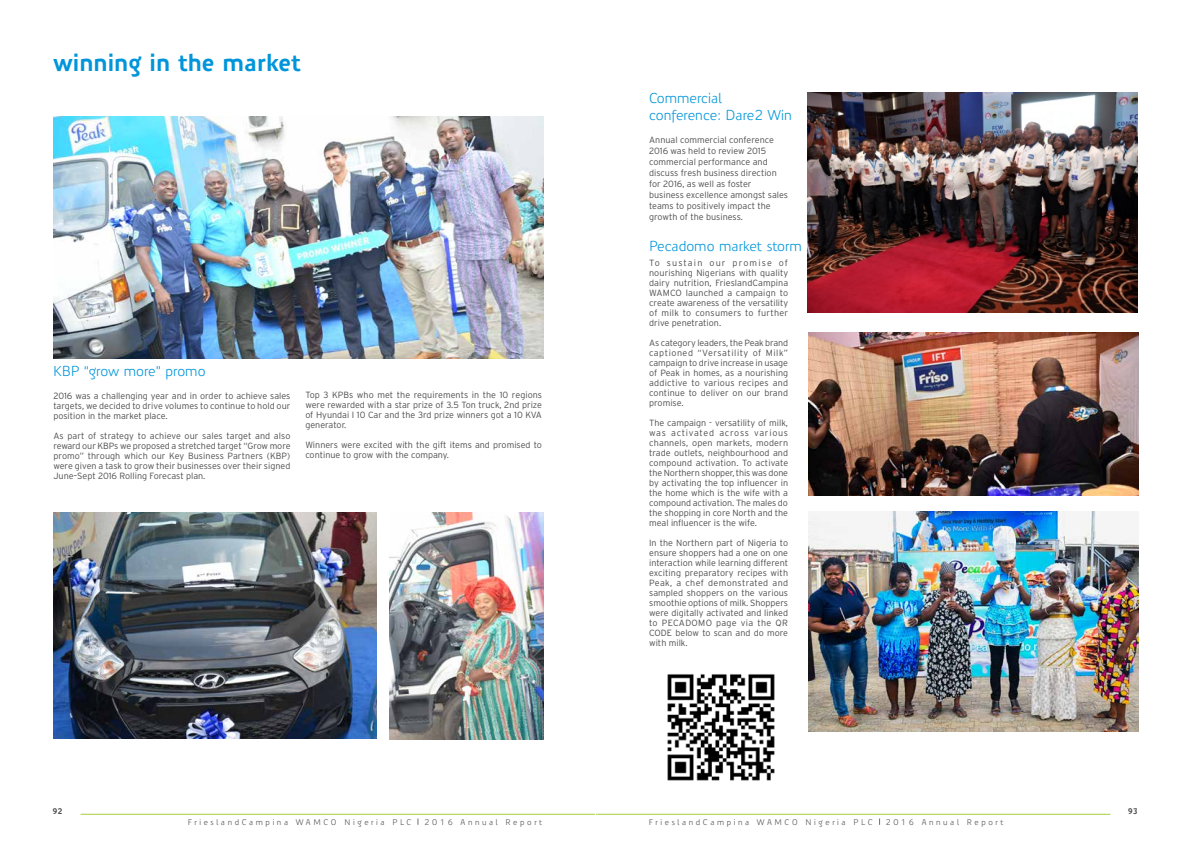
<style>
.page{position:relative;width:1191px;height:842px;background:#fff}
.page>*{position:absolute;margin:0;border:0;box-sizing:border-box;transform-origin:0 0}
.t1{font:700 24px "Precious Sans";color:#0095da}
.t2{font:14px/16.8px "Precious Sans";color:#0095da}
.t3{font:300 9px/10px "Interstate";color:#4d4d4d;text-align:justify}
.t4{font:8px "Precious Sans";color:#4d4d4d}
.t5{font:700 8px "Precious Sans";color:#4d4d4d}
</style>
<div class="page">
<hr style="left:81px;top:814px;width:514px;height:1px;background:#a6ce39">
<hr style="left:596px;top:814px;width:514px;height:1px;background:#a6ce39">
<img style="left:667px;top:674px;width:108px;height:107px">
<img style="left:53px;top:513px;width:323px;height:225px">
<img style="left:53px;top:117px;width:490px;height:241px">
<img style="left:389px;top:513px;width:154px;height:226px">
<img style="left:807px;top:93px;width:330px;height:219px">
<img style="left:808px;top:332px;width:330px;height:163px">
<img style="left:808px;top:511px;width:330px;height:220px">
<h1 class="t1" style="left:53px;top:47px;width:249px">winning in the market</h1>
<h2 class="t2" style="left:53px;top:363px;width:154px">KBP “grow more” promo</h2>
<p class="t3" style="left:53px;top:390px;width:239px">2016 was a challenging year and in order to achieve sales targets, we decided to drive volumes to continue to hold our position in the market place.</p>
<p class="t3" style="left:53px;top:430px;width:239px">As part of strategy to achieve our sales target and also reward our KBPs we proposed a stretched target “Grow more promo” through which our Key Business Partners (KBP) were given a task to grow their businesses over their signed June–Sept 2016 Rolling Forecast plan.</p>
<p class="t3" style="left:305px;top:390px;width:238px">Top 3 KPBs who met the requirements in the 10 regions were rewarded with a star prize of 3.5 Ton truck, 2nd prize of Hyundai I 10 Car and the 3rd prize winners got a 10 KVA generator.</p>
<p class="t3" style="left:305px;top:440px;width:238px">Winners were excited with the gift items and promised to continue to grow with the company.</p>
<h2 class="t2" style="left:649px;top:90px;width:144px">Commercial conference: Dare2 Win</h2>
<p class="t3" style="left:649px;top:134px;width:140px;line-height:11px;text-align:left">Annual commercial conference<br>2016 was held to review 2015 commercial performance and discuss fresh business direction for 2016, as well as foster business excellence amongst sales teams to positively impact the growth of the business.</p>
<h2 class="t2" style="left:649px;top:238px;width:154px">Pecadomo market storm</h2>
<p class="t3" style="left:649px;top:258px;width:140px">To sustain our promise of nourishing Nigerians with quality dairy nutrition, FrieslandCampina WAMCO launched a campaign to create awareness of the versatility of milk to consumers to further drive penetration.</p>
<p class="t3" style="left:649px;top:338px;width:140px">As category leaders, the Peak brand captioned “Versatility of Milk” campaign to drive increase in usage of Peak in homes, as a nourishing addictive to various recipes and continue to deliver on our brand promise.</p>
<p class="t3" style="left:649px;top:418px;width:141px">The campaign - versatility of milk, was activated across various channels, open markets, modern trade outlets, neighbourhood and compound activation. To activate the Northern shopper, this was done by activating the top influencer in the home which is the wife with a compound activation. The males do the shopping in core North and the meal influencer is the wife.</p>
<p class="t3" style="left:649px;top:538px;width:140px">In the Northern part of Nigeria to ensure shoppers had a one on one interaction while learning different exciting preparatory recipes with Peak, a chef demonstrated and sampled shoppers on the various smoothie options of milk. Shoppers were digitally activated and linked to PECADOMO page via the QR CODE below to scan and do more with milk.</p>
<p class="t5" style="left:52px;top:806px;width:12px">92</p>
<p class="t5" style="left:1127px;top:806px;width:12px">93</p>
<p class="t4" style="left:188px;top:816px;width:225px">F r i e s l a n d C a m p i n a W A M C O N i g e r i a P L C</p>
<p class="t4" style="left:424px;top:816px;width:119px">2 0 1 6 A n n u a l R e p o r t</p>
<p class="t4" style="left:649px;top:816px;width:225px">F r i e s l a n d C a m p i n a W A M C O N i g e r i a P L C</p>
<p class="t4" style="left:885px;top:816px;width:119px">2 0 1 6 A n n u a l R e p o r t</p>
</div>
